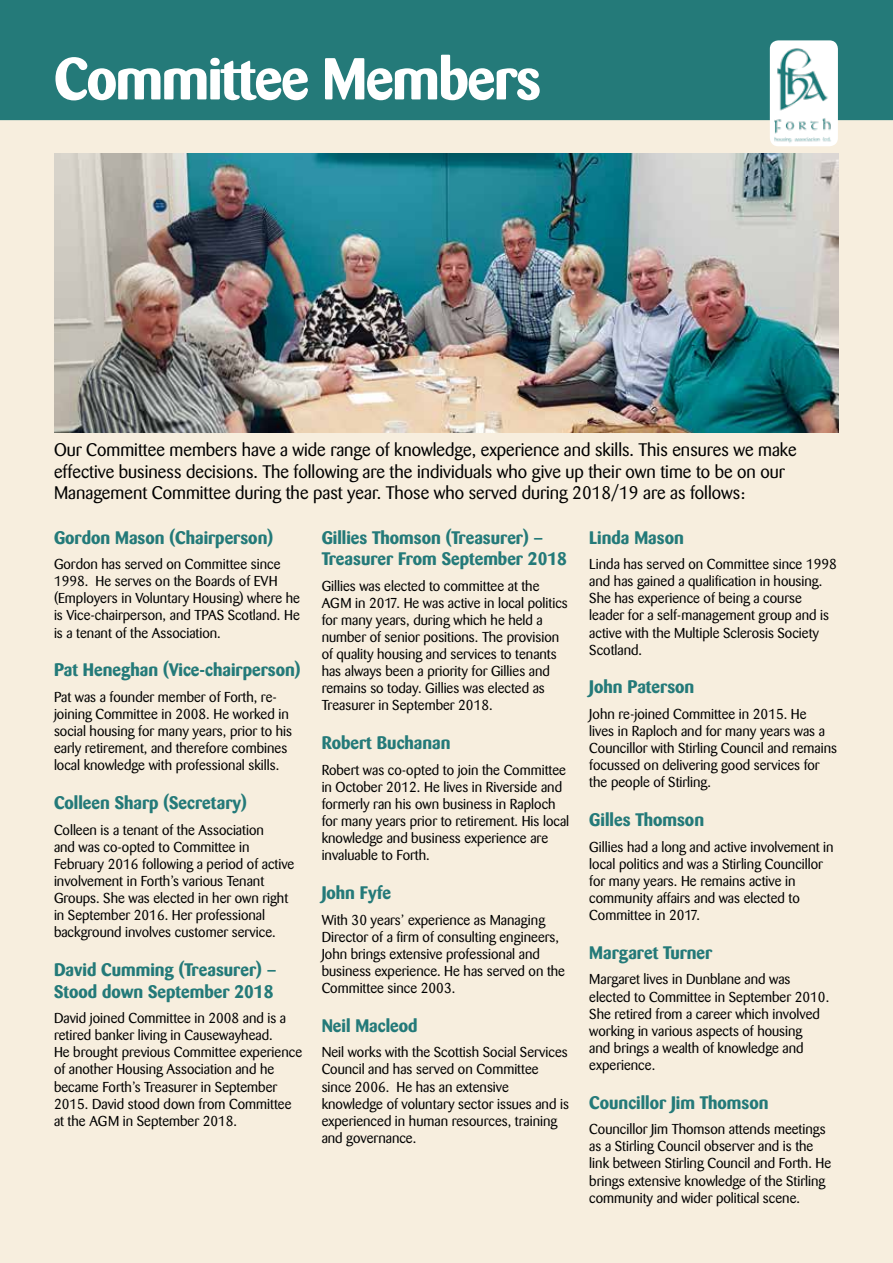
<style>
.page{position:relative;width:893px;height:1263px;background:#f7eede}
.page>*{position:absolute;margin:0;border:0;box-sizing:border-box;transform-origin:0 0}
.t1{font:700 58.5px "Barmeno";letter-spacing:-.025em;color:#fff}
.t2{font:700 18px/21.6px "Barmeno";color:#247a79}
.t3{font:18px/21.6px "Barmeno";color:#000}
.t4{font:14.25px/17.1px "Barmeno";color:#000}
</style>
<div class="page">
<div style="left:0;top:0;width:893px;height:120px;background:#247a79"></div>
<div style="left:770px;top:40px;width:68px;height:106px;background:#fff;border-radius:9px"></div>
<img style="left:775px;top:48px;width:58px;height:98px">
<img style="left:54px;top:153px;width:785px;height:280px">
<h1 class="t1" style="left:54px;top:44px;width:489px">Committee Members</h1>
<p class="t3" style="left:54px;top:439px;width:744px">Our Committee members have a wide range of knowledge, experience and skills. This ensures we make effective business decisions. The following are the individuals who give up their own time to be on our<br>Management Committee during the past year. Those who served during 2018/19 are as follows:</p>
<p class="t2" style="left:54px;top:526px;width:221px">Gordon Mason (Chairperson)</p>
<p class="t4" style="left:54px;top:556px;width:248px">Gordon has served on Committee since 1998. He serves on the Boards of EVH (Employers in Voluntary Housing) where he is Vice-chairperson, and TPAS Scotland. He is a tenant of the Association.</p>
<p class="t2" style="left:54px;top:659px;width:248px">Pat Heneghan (Vice-chairperson)</p>
<p class="t4" style="left:54px;top:688px;width:240px">Pat was a founder member of Forth, re&shy;joining Committee in 2008. He worked in social housing for many years, prior to his early retirement, and therefore combines local knowledge with professional skills.</p>
<p class="t2" style="left:54px;top:792px;width:194px">Colleen Sharp (Secretary)</p>
<p class="t4" style="left:54px;top:821px;width:242px">Colleen is a tenant of the Association<br>and was co-opted to Committee in February 2016 following a period of active involvement in Forth’s various Tenant Groups. She was elected in her own right in September 2016. Her professional background involves customer service.</p>
<p class="t2" style="left:54px;top:959px;width:224px">David Cumming (Treasurer) –<br>Stood down September 2018</p>
<p class="t4" style="left:54px;top:1010px;width:250px">David joined Committee in 2008 and is a retired banker living in Causewayhead.<br>He brought previous Committee experience of another Housing Association and he became Forth’s Treasurer in September 2015. David stood down from Committee at the AGM in September 2018.</p>
<p class="t2" style="left:322px;top:526px;width:247px">Gillies Thomson (Treasurer) –<br>Treasurer From September 2018</p>
<p class="t4" style="left:322px;top:577px;width:248px">Gillies was elected to committee at the AGM in 2017. He was active in local politics for many years, during which he held a number of senior positions. The provision of quality housing and services to tenants has always been a priority for Gillies and remains so today. Gillies was elected as Treasurer in September 2018.</p>
<p class="t2" style="left:322px;top:732px;width:131px">Robert Buchanan</p>
<p class="t4" style="left:322px;top:761px;width:249px">Robert was co-opted to join the Committee in October 2012. He lives in Riverside and formerly ran his own business in Raploch for many years prior to retirement. His local knowledge and business experience are invaluable to Forth.</p>
<p class="t2" style="left:322px;top:882px;width:71px">John Fyfe</p>
<p class="t4" style="left:322px;top:911px;width:245px">With 30 years’ experience as Managing Director of a firm of consulting engineers, John brings extensive professional and business experience. He has served on the Committee since 2003.</p>
<p class="t2" style="left:322px;top:1014px;width:97px">Neil Macleod</p>
<p class="t4" style="left:322px;top:1044px;width:249px">Neil works with the Scottish Social Services Council and has served on Committee since 2006. He has an extensive knowledge of voluntary sector issues and is experienced in human resources, training and governance.</p>
<p class="t2" style="left:589px;top:526px;width:96px">Linda Mason</p>
<p class="t4" style="left:589px;top:556px;width:249px">Linda has served on Committee since 1998 and has gained a qualification in housing.<br>She has experience of being a course leader for a self-management group and is active with the Multiple Sclerosis Society Scotland.</p>
<p class="t2" style="left:589px;top:676px;width:107px">John Paterson</p>
<p class="t4" style="left:589px;top:706px;width:249px">John re-joined Committee in 2015. He<br>lives in Raploch and for many years was a Councillor with Stirling Council and remains focussed on delivering good services for the people of Stirling.</p>
<p class="t2" style="left:589px;top:809px;width:116px">Gilles Thomson</p>
<p class="t4" style="left:589px;top:838px;width:246px">Gillies had a long and active involvement in local politics and was a Stirling Councillor for many years. He remains active in community affairs and was elected to Committee in 2017.</p>
<p class="t2" style="left:589px;top:942px;width:125px">Margaret Turner</p>
<p class="t4" style="left:589px;top:971px;width:241px">Margaret lives in Dunblane and was elected to Committee in September 2010.<br>She retired from a career which involved working in various aspects of housing<br>and brings a wealth of knowledge and experience.</p>
<p class="t2" style="left:589px;top:1091px;width:181px">Councillor Jim Thomson</p>
<p class="t4" style="left:589px;top:1121px;width:243px">Councillor Jim Thomson attends meetings as a Stirling Council observer and is the link between Stirling Council and Forth. He brings extensive knowledge of the Stirling community and wider political scene.</p>
</div>
